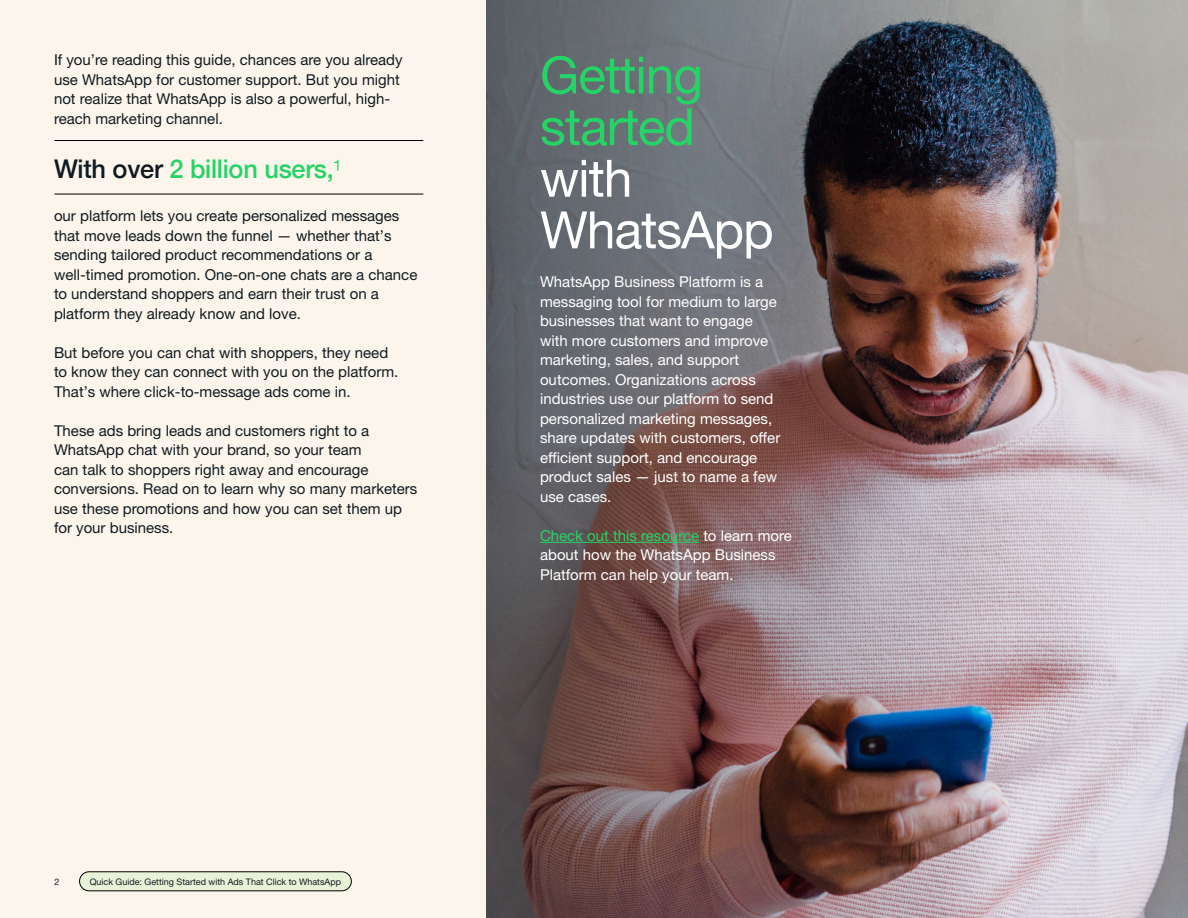
<style>
.page{position:relative;width:1188px;height:918px;background:#fcf5eb}
.page>*{position:absolute;margin:0;border:0;box-sizing:border-box;transform-origin:0 0}
.t1{font:51.6px/51.6px "Helvetica Neue World 55 Roman";letter-spacing:-.02em;color:#25d366}
.t2{font:51.6px/51.6px "Helvetica Neue World 55 Roman";letter-spacing:-.02em;color:#fff}
.t3{font:500 25.8px "Helvetica Neue";letter-spacing:-.01em;color:#25d366}
.t4{font:15px/19.5px "Helvetica Neue World 55 Roman";color:#101b21}
.t5{font:15px/19.5px "Helvetica Neue World 55 Roman";color:#fff}
.t6{font:9px "Helvetica Neue World 55 Roman";color:#101b21}
.s1{color:#101b21}
.s2{font-weight:300}
.s3{color:#25d366}
</style>
<div class="page">
<div style="left:80px;top:872px;width:271px;height:19px;background:#e8f2d8;border-radius:10px"></div>
<div style="left:79px;top:872px;width:273px;height:19px;border:1px solid #000;border-radius:10px"></div>
<img style="left:486px;top:0;width:702px;height:918px">
<hr style="left:54px;top:140px;width:369px;height:1px;background:#000">
<hr style="left:54px;top:194px;width:369px;height:1px;background:#000">
<hr style="left:540px;top:542px;width:159px;height:1px;background:#25d366">
<p class="t4" style="left:54px;top:51px;width:350px">If you’re reading this guide, chances are you already use WhatsApp for customer support. But you might not realize that WhatsApp is also a powerful, high&shy;reach marketing channel.</p>
<h2 class="t3" style="left:54px;top:148px;width:290px"><span class="s1">With over</span> 2 billion users,<span class="s2">¹</span></h2>
<p class="t4" style="left:54px;top:207px;width:365px">our platform lets you create personalized messages that move leads down the funnel — whether that’s sending tailored product recommendations or a well-timed promotion. One-on-one chats are a chance to understand shoppers and earn their trust on a platform they already know and love.</p>
<p class="t4" style="left:54px;top:343px;width:346px">But before you can chat with shoppers, they need to know they can connect with you on the platform.<br>That’s where click-to-message ads come in.</p>
<p class="t4" style="left:54px;top:421px;width:365px">These ads bring leads and customers right to a WhatsApp chat with your brand, so your team<br>can talk to shoppers right away and encourage conversions. Read on to learn why so many marketers use these promotions and how you can set them up for your business.</p>
<p class="t6" style="left:54px;top:876px;width:7px">2</p>
<p class="t6" style="left:90px;top:876px;width:253px">Quick Guide: Getting Started with Ads That Click to WhatsApp</p>
<h1 class="t1" style="left:540px;top:50px;width:164px">Getting started</h1>
<h1 class="t2" style="left:540px;top:153px;width:235px">with<br>WhatsApp</h1>
<p class="t5" style="left:540px;top:272px;width:242px">WhatsApp Business Platform is a messaging tool for medium to large businesses that want to engage with more customers and improve marketing, sales, and support outcomes. Organizations across industries use our platform to send personalized marketing messages, share updates with customers, offer efficient support, and encourage product sales — just to name a few use cases.</p>
<p class="t5" style="left:540px;top:526px;width:253px"><span class="s3">Check out this resource</span> to learn more about how the WhatsApp Business<br>Platform can help your team.</p>
</div>
